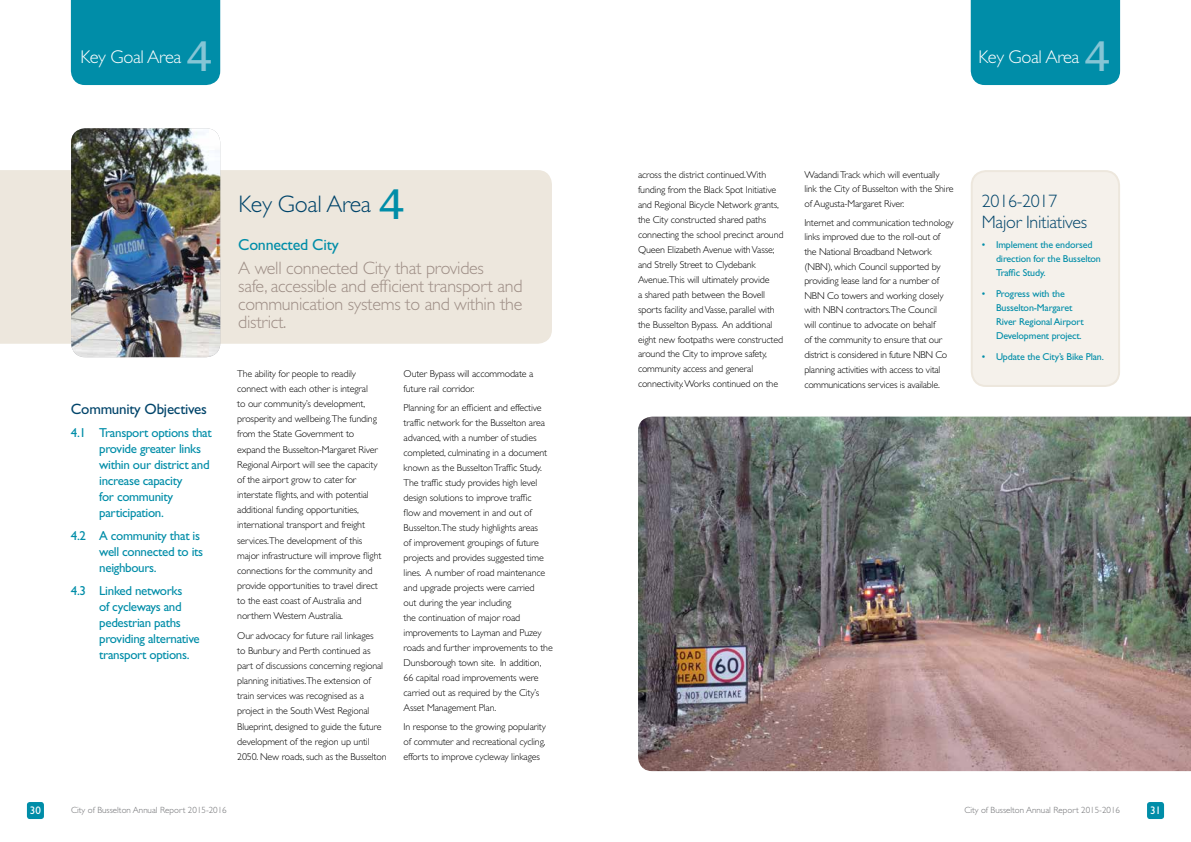
<style>
.page{position:relative;width:1191px;height:842px;background:#fff}
.page>*{position:absolute;margin:0;border:0;box-sizing:border-box;transform-origin:0 0}
.t1{font:700 48px "Rotis Semi Serif Std";color:#86c5d5}
.t2{font:700 48px "Rotis Semi Serif Std";color:#008da8}
.t3{font:300 24px "Gill Sans";letter-spacing:-.015em;color:#00446a}
.t4{font:300 18.5px "Gill Sans";letter-spacing:-.02em;color:#fff}
.t5{font:300 18px/18px "Gill Sans";letter-spacing:-.015em;color:#9d8d85}
.t6{font:300 18px/21px "Gill Sans";letter-spacing:-.015em;color:#00446a}
.t7{font:16px "Gill Sans";letter-spacing:-.015em;color:#008da8}
.t8{font:15px "Gill Sans";letter-spacing:-.015em;color:#00446a}
.t9{font:13px/16px "Gill Sans";letter-spacing:-.025em;color:#008da8}
.t10{font:11px "Gill Sans";color:#fff}
.t11{font:300 10px/15.1px "Gill Sans CE";letter-spacing:-.015em;color:#000}
.t12{font:10px/14px "Gill Sans";letter-spacing:-.015em;color:#008da8}
.t13{font:300 9px "Gill Sans";color:#6d6e71}
</style>
<div class="page">
<div style="left:971px;top:171px;width:148px;height:215px;background:#f5f1eb;border-radius:14px"></div>
<div style="left:970px;top:170px;width:150px;height:217px;border:2px solid #ede7dd;border-radius:14px"></div>
<img style="left:638px;top:417px;width:553px;height:354px">
<div style="left:27px;top:802px;width:17px;height:17px;background:#008da8;border-radius:3px"></div>
<div style="left:1147px;top:802px;width:17px;height:17px;background:#008da8;border-radius:3px"></div>
<div style="left:970px;top:0;width:150px;height:85px;background:#008da8"></div>
<div style="left:71px;top:0;width:149px;height:85px;background:#008da8"></div>
<div style="left:0;top:170px;width:552px;height:174px;background:#ede7dd"></div>
<img style="left:71px;top:128px;width:149px;height:229px">
<h3 class="t4" style="left:80px;top:46px;width:103px">Key Goal Area</h3>
<h1 class="t1" style="left:186px;top:26px;width:28px">4</h1>
<h3 class="t8" style="left:71px;top:400px;width:138px">Community Objectives</h3>
<h3 class="t9" style="left:99px;top:425px;width:114px;text-indent:-28px">4.1 Transport options that provide greater links within our district and increase capacity<br>for community participation.</h3>
<h3 class="t9" style="left:99px;top:528px;width:106px;text-indent:-28px">4.2 A community that is well connected to its neighbours.</h3>
<h3 class="t9" style="left:99px;top:583px;width:102px;text-indent:-28px">4.3 Linked networks<br>of cycleways and pedestrian paths providing alternative transport options.</h3>
<h2 class="t3" style="left:238px;top:191px;width:134px">Key Goal Area</h2>
<h3 class="t7" style="left:238px;top:236px;width:102px">Connected City</h3>
<h1 class="t2" style="left:378px;top:174px;width:28px">4</h1>
<h3 class="t5" style="left:238px;top:259px;width:286px">A well connected City that provides<br>safe, accessible and efficient transport and communication systems to and within the district.</h3>
<p class="t11" style="left:237px;top:366px;width:146px">The ability for people to readily connect with each other is integral<br>to our community’s development, prosperity and wellbeing.The funding from the State Government to expand the Busselton-Margaret River Regional Airport will see the capacity of the airport grow to cater for interstate flights, and with potential additional funding opportunities, international transport and freight services.The development of this major infrastructure will improve flight connections for the community and provide opportunities to travel direct to the east coast of Australia and northern Western Australia.</p>
<p class="t11" style="left:237px;top:628px;width:151px">Our advocacy for future rail linkages<br>to Bunbury and Perth continued as part of discussions concerning regional planning initiatives.The extension of train services was recognised as a project in the South West Regional Blueprint, designed to guide the future development of the region up until 2050. New roads, such as the Busselton</p>
<p class="t11" style="left:403px;top:366px;width:131px">Outer Bypass will accommodate a future rail corridor.</p>
<p class="t11" style="left:403px;top:400px;width:151px">Planning for an efficient and effective traffic network for the Busselton area advanced, with a number of studies completed, culminating in a document known as the Busselton Traffic Study.<br>The traffic study provides high level design solutions to improve traffic<br>flow and movement in and out of Busselton.The study highlights areas<br>of improvement groupings of future projects and provides suggested time lines. A number of road maintenance and upgrade projects were carried<br>out during the year including<br>the continuation of major road improvements to Layman and Puzey roads and further improvements to the Dunsborough town site. In addition, 66 capital road improvements were carried out as required by the City’s Asset Management Plan.</p>
<p class="t11" style="left:403px;top:719px;width:144px;text-align:justify">In response to the growing popularity of commuter and recreational cycling, efforts to improve cycleway linkages</p>
<h3 class="t4" style="left:978px;top:46px;width:103px">Key Goal Area</h3>
<h1 class="t1" style="left:1084px;top:26px;width:28px">4</h1>
<p class="t11" style="left:638px;top:167px;width:147px">across the district continued. With funding from the Black Spot Initiative and Regional Bicycle Network grants, the City constructed shared paths connecting the school precinct around Queen Elizabeth Avenue with Vasse; and Strelly Street to Clydebank Avenue.This will ultimately provide<br>a shared path between the Bovell sports facility and Vasse, parallel with the Busselton Bypass. An additional eight new footpaths were constructed around the City to improve safety, community access and general connectivity. Works continued on the</p>
<p class="t11" style="left:804px;top:167px;width:151px;line-height:14.6px">Wadandi Track which will eventually link the City of Busselton with the Shire of Augusta-Margaret River.</p>
<p class="t11" style="left:804px;top:215px;width:151px;line-height:14.7px">Internet and communication technology links improved due to the roll-out of the National Broadband Network (NBN), which Council supported by providing lease land for a number of NBN Co towers and working closely with NBN contractors.The Council<br>will continue to advocate on behalf<br>of the community to ensure that our district is considered in future NBN Co planning activities with access to vital communications services is available.</p>
<h3 class="t6" style="left:981px;top:191px;width:107px">2016-2017<br>Major Initiatives</h3>
<p class="t12" style="left:996px;top:237px;width:106px;text-indent:-14px">• Implement the endorsed direction for the Busselton<br>Traffic Study.</p>
<p class="t12" style="left:996px;top:286px;width:89px;text-indent:-14px">• Progress with the<br>Busselton-Margaret<br>River Regional Airport<br>Development project.</p>
<p class="t12" style="left:981px;top:349px;width:123px">• Update the City’s Bike Plan.</p>
<p class="t10" style="left:30px;top:804px;width:12px">30</p>
<p class="t13" style="left:71px;top:804px;width:157px">City of Busselton Annual Report 2015-2016</p>
<p class="t13" style="left:964px;top:804px;width:157px">City of Busselton Annual Report 2015-2016</p>
<p class="t10" style="left:1150px;top:804px;width:12px">31</p>
</div>
